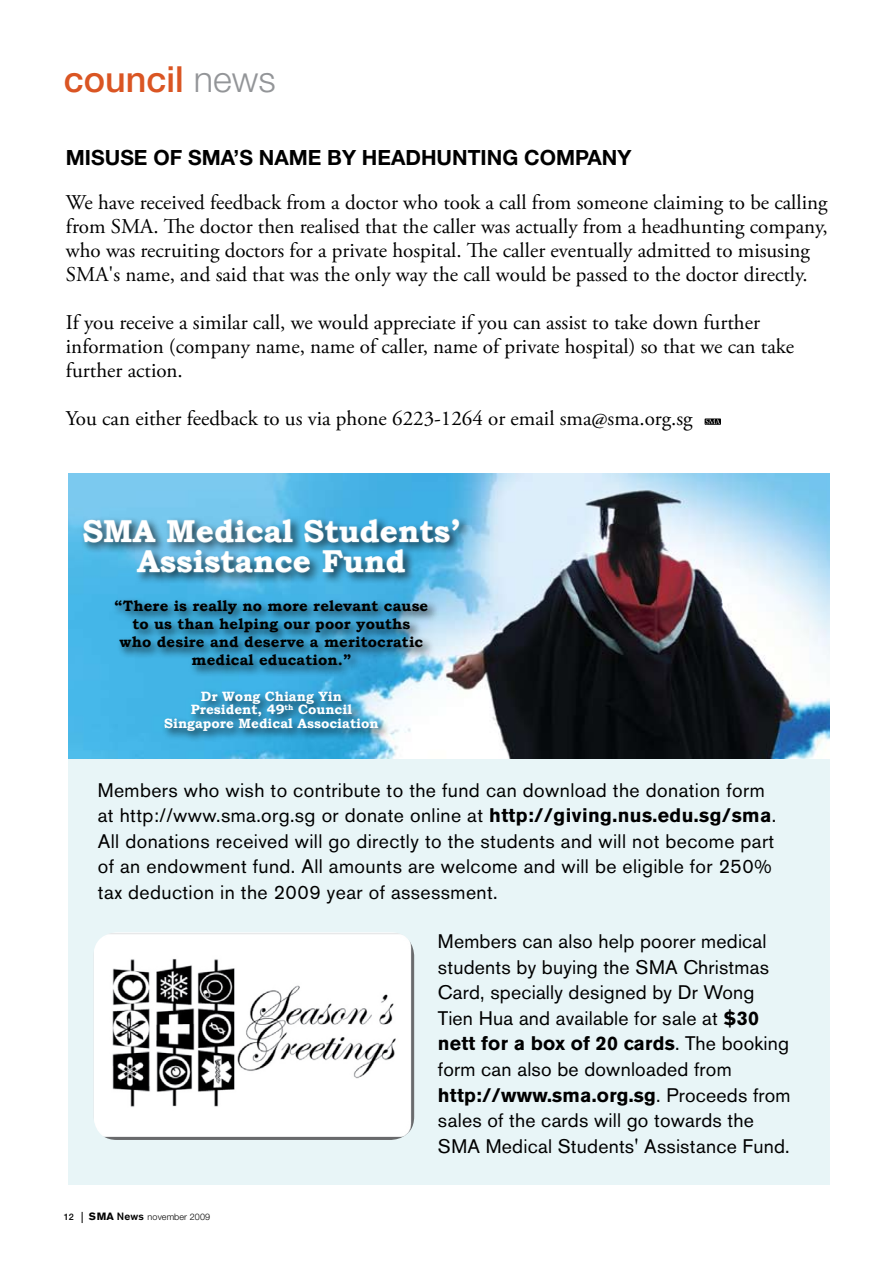
<style>
.page{position:relative;width:893px;height:1263px;background:#fff}
.page>*{position:absolute;margin:0;border:0;box-sizing:border-box;transform-origin:0 0}
.t1{font:500 36px "Helvetica Neue";color:#da5523}
.t2{font:700 31.5px/30px "Bookman Old Style";color:#fff;text-align:center}
.t3{font:21px/24px "Adobe Garamond Pro";color:#000}
.t4{font:700 21px "Helvetica Neue";color:#000}
.t5{font:19.5px/25.5px "Akzidenz Grotesk BE";letter-spacing:.02em;color:#000}
.t6{font:700 15px/18px "Bookman Old Style";letter-spacing:.01em;color:#000;text-align:center}
.t7{font:700 13.5px/13.5px "Bookman Old Style";color:#fff;text-align:center}
.t8{font:300 9px "Helvetica Neue";letter-spacing:.01em;color:#000}
.t9{font:500 9px "Helvetica Neue";color:#000}
.s1{font-weight:300;color:#939598}
.s2{font-weight:700}
.s3{font-family:"Akzidenz Grotesk BE";font-weight:700;font-size:10.5px}
.s4{font-family:"Akzidenz Grotesk BE";font-weight:500;font-size:10.5px}
</style>
<div class="page">
<div style="left:68px;top:473px;width:761px;height:712px;background:#e8f5f7"></div>
<img style="left:68px;top:473px;width:762px;height:285px">
<div style="left:79px;top:515px;width:471px;height:89px;background:#000;opacity:.75"></div>
<div style="left:82px;top:518px;width:456px;height:76px;background:#fff;opacity:.5"></div>
<div style="left:111px;top:596px;width:369px;height:95px;background:#000;opacity:.75"></div>
<div style="left:160px;top:687px;width:283px;height:65px;background:#000;opacity:.75"></div>
<img style="left:94px;top:932px;width:320px;height:208px">
<svg style="left:705px;top:418px;width:16px;height:7px"></svg>
<svg style="left:705px;top:419px;width:15px;height:5px"></svg>
<h1 class="t1" style="left:64px;top:58px;width:214px">council <span class="s1">news</span></h1>
<p class="t4" style="left:66px;top:145px;width:567px">MISUSE OF SMA’S NAME BY HEADHUNTING COM PANY</p>
<p class="t3" style="left:66px;top:191px;width:763px">We have received feedback from a doctor who took a call from someone claiming to be calling from SMA. The doctor then realised that the caller was actually from a headhunting company, who was recruiting doctors for a private hospital. The caller eventually admitted to misusing SMA's name, and said that was the only way the call would be passed to the doctor directly.</p>
<p class="t3" style="left:66px;top:311px;width:730px">If you receive a similar call, we would appreciate if you can assist to take down further information (company name, name of caller, name of private hospital) so that we can take further action.</p>
<p class="t3" style="left:66px;top:407px;width:628px">You can either feedback to us via phone 6223-1264 or email sma@sma.org.sg</p>
<h2 class="t2" style="left:82px;top:516px;width:379px">SMA Medical Students’<br>Assistance Fund</h2>
<p class="t6" style="left:115px;top:597px;width:315px">“There is really no more relevant cause to us than helping our poor youths<br>who desire and deserve a meritocratic medical education.”</p>
<p class="t7" style="left:164px;top:689px;width:216px">Dr Wong Chiang Yin<br>President, 49<sup>th</sup> Council<br>Singapore Medical Association</p>
<p class="t5" style="left:98px;top:777px;width:680px">Members who wish to contribute to the fund can download the donation form at http://www.sma.org.sg or donate online at <span class="s2">http://giving.nus.edu.sg/sma</span>.<br>All donations received will go directly to the students and will not become part of an endowment fund. All amounts are welcome and will be eligible for 250% tax deduction in the 2009 year of assessment.</p>
<p class="t5" style="left:438px;top:929px;width:354px">Members can also help poorer medical students by buying the SMA Christmas Card, specially designed by Dr Wong Tien Hua and available for sale at <span class="s2">$30 nett for a box of 20 cards</span>. The booking form can also be downloaded from <span class="s2">http://www.sma.org.sg</span>. Proceeds from sales of the cards will go towards the SMA Medical Students' Assistance Fund.</p>
<p class="t9" style="left:64px;top:1211px;width:12px">12</p>
<p class="t8" style="left:89px;top:1211px;width:123px"><span class="s3">sma</span> <span class="s4">News</span> november 2009</p>
</div>
